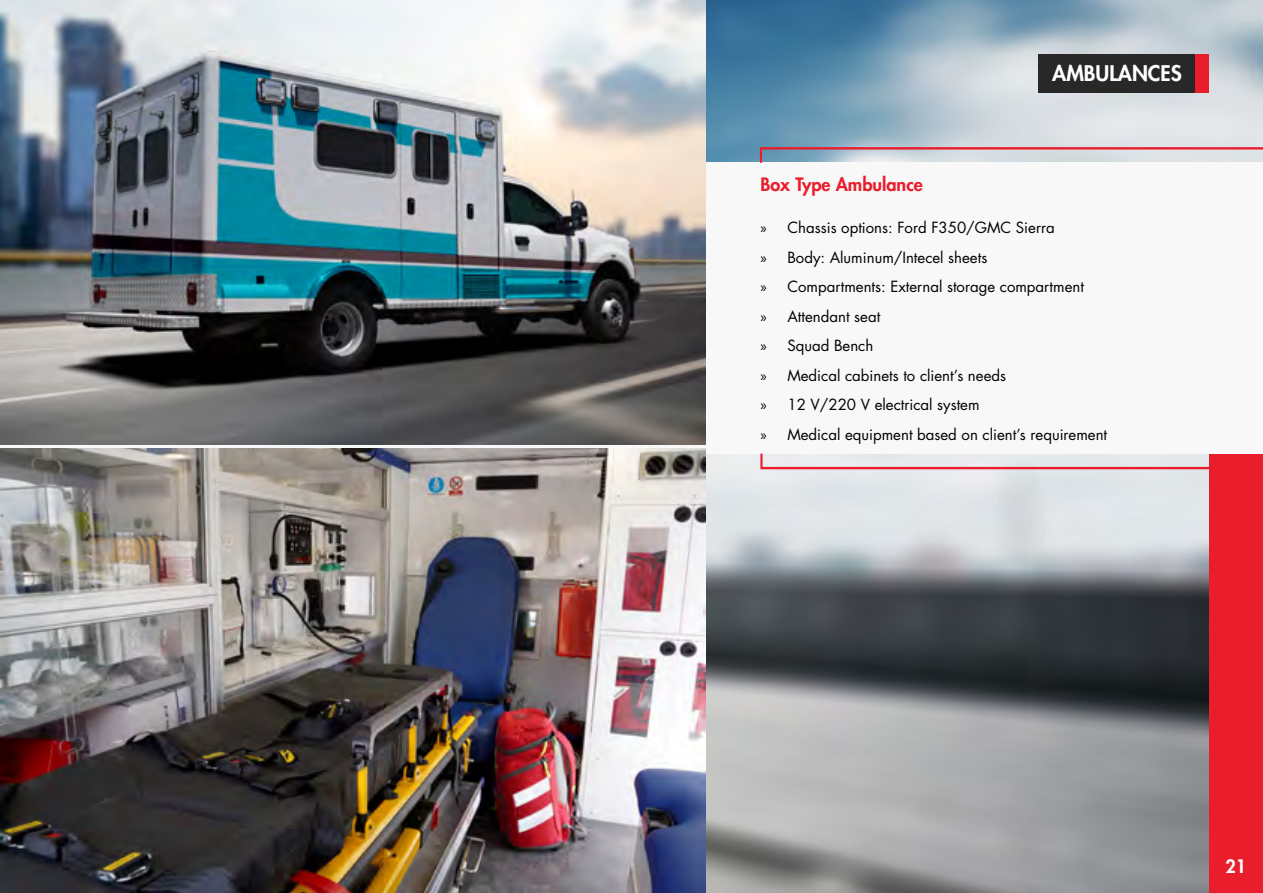
<style>
.page{position:relative;width:1263px;height:893px;background:#fff}
.page>*{position:absolute;margin:0;border:0;box-sizing:border-box;transform-origin:0 0}
.t1{font:800 21px "Futura Std";color:#fff}
.t2{font:800 18px "Futura Std";color:#ea1d2c}
.t3{font:800 18px "Futura Std";color:#fff}
.t4{font:15px/29.5px "Futura Std";color:#000}
.s1{font-family:"Myriad Pro"}
</style>
<div class="page">
<img style="left:706px;top:0;width:557px;height:893px">
<div style="left:1209px;top:247px;width:54px;height:646px;background:#ea1d2c"></div>
<div style="left:1039px;top:54px;width:170px;height:38px;background:#292829"></div>
<div style="left:1195px;top:54px;width:14px;height:38px;background:#ea1d2c"></div>
<div style="left:706px;top:163px;width:557px;height:291px;background:#f8f8f8"></div>
<svg style="left:760px;top:147px;width:503px;height:16px;background:#cfbac3"></svg>
<svg style="left:760px;top:454px;width:449px;height:15px;background:#e6ccd1"></svg>
<img style="left:0;top:0;width:706px;height:445px">
<img style="left:0;top:448px;width:706px;height:445px">
<hr style="left:0;top:445px;width:706px;height:3px;background:#f8f8f8">
<h1 class="t1" style="left:1052px;top:60px;width:131px">AMBULANCES</h1>
<p class="t2" style="left:760px;top:173px;width:164px">Box Type Ambulance</p>
<p class="t4" style="left:760px;top:213px;width:348px"><span class="s1">»</span> Chassis options: Ford F350/GMC Sierra<br><span class="s1">»</span> Body: Aluminum/Intecel sheets<br><span class="s1">»</span> Compartments: External storage compartment<br><span class="s1">»</span> Attendant seat<br><span class="s1">»</span> Squad Bench<br><span class="s1">»</span> Medical cabinets to client’s needs<br><span class="s1">»</span> 12 V/220 V electrical system<br><span class="s1">»</span> Medical equipment based on client’s requirement</p>
<p class="t3" style="left:1225px;top:855px;width:22px">21</p>
</div>
